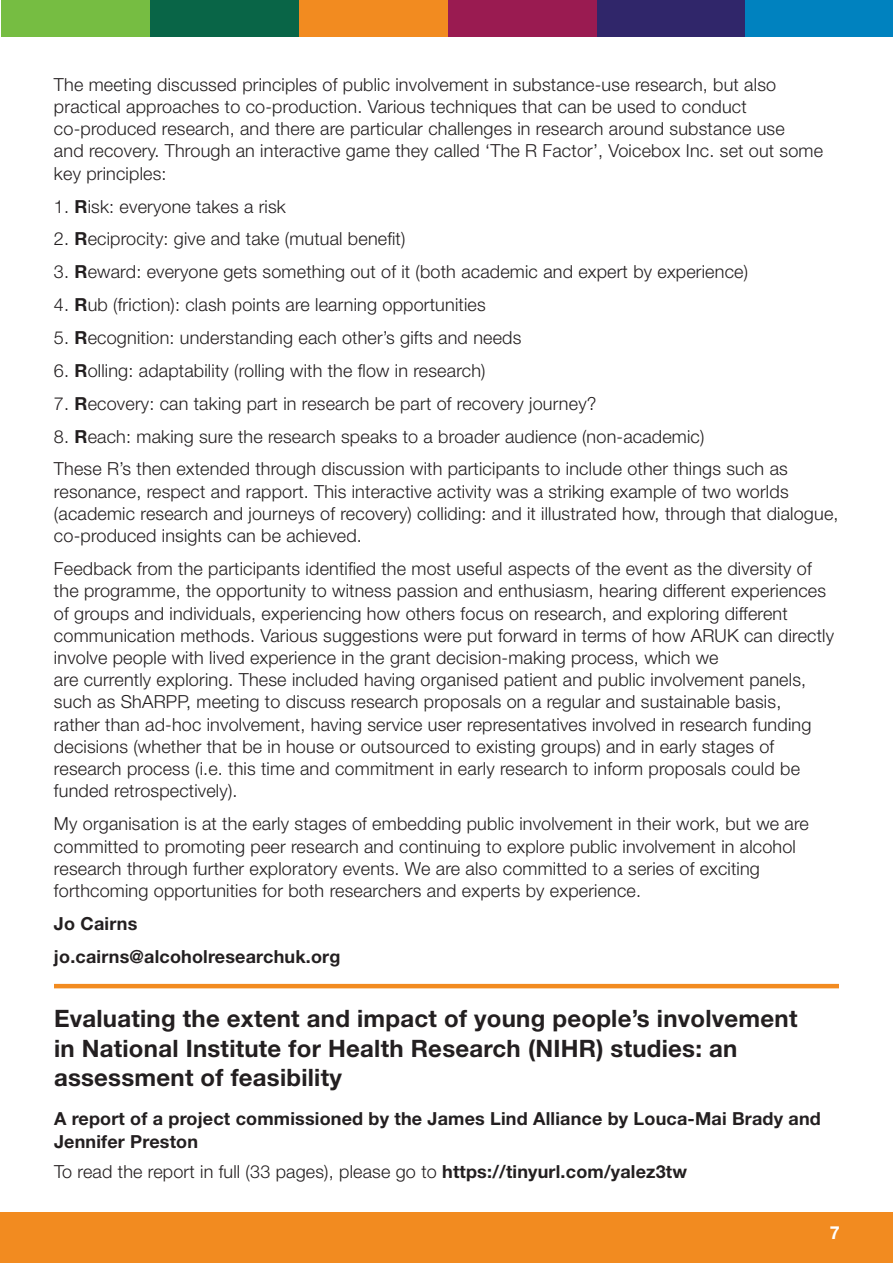
<style>
.page{position:relative;width:893px;height:1263px;background:#fff}
.page>*{position:absolute;margin:0;border:0;box-sizing:border-box;transform-origin:0 0}
.t1{font:700 24px/29.4px "Helvetica Neue LT Std";letter-spacing:.01em;color:#231f20}
.t2{font:300 18px/22.2px "Helvetica Neue LT Std";letter-spacing:.01em;color:#231f20}
.t3{font:700 18px/32.8px "Helvetica Neue LT Std";letter-spacing:.01em;color:#231f20}
.t4{font:700 18px "Helvetica Neue LT Std";color:#fff}
.s1{font-weight:700}
</style>
<div class="page">
<div style="left:1px;top:0;width:149px;height:37px;background:#76bd42"></div>
<div style="left:150px;top:0;width:149px;height:37px;background:#096547"></div>
<div style="left:299px;top:0;width:149px;height:37px;background:#f28b20"></div>
<div style="left:448px;top:0;width:149px;height:37px;background:#9a1b51"></div>
<div style="left:597px;top:0;width:148px;height:37px;background:#30266a"></div>
<div style="left:745px;top:0;width:148px;height:37px;background:#0082bf"></div>
<hr style="left:0;top:0;width:1px;height:37px;background:#0082bf">
<div style="left:0;top:1213px;width:893px;height:50px;background:#f28b20"></div>
<hr style="left:54px;top:984px;width:785px;height:4px;background:#f28b20">
<p class="t2" style="left:54px;top:73px;width:771px">The meeting discussed principles of public involvement in substance-use research, but also practical approaches to co-production. Various techniques that can be used to conduct co-produced research, and there are particular challenges in research around substance use<br>and recovery. Through an interactive game they called ‘The R Factor’, Voicebox Inc. set out some key principles:</p>
<p class="t2" style="left:54px;top:195px;width:233px">1. <span class="s1">R</span>isk: everyone takes a risk</p>
<p class="t2" style="left:54px;top:227px;width:353px">2. <span class="s1">R</span>eciprocity: give and take (mutual benefit)</p>
<p class="t2" style="left:54px;top:260px;width:696px">3. <span class="s1">R</span>eward: everyone gets something out of it (both academic and expert by experience)</p>
<p class="t2" style="left:54px;top:293px;width:433px">4. <span class="s1">R</span>ub (friction): clash points are learning opportunities</p>
<p class="t2" style="left:54px;top:326px;width:469px">5. <span class="s1">R</span>ecognition: understanding each other’s gifts and needs</p>
<p class="t2" style="left:54px;top:359px;width:433px">6. <span class="s1">R</span>olling: adaptability (rolling with the flow in research)</p>
<p class="t2" style="left:54px;top:392px;width:544px">7. <span class="s1">R</span>ecovery: can taking part in research be part of recovery journey?</p>
<p class="t2" style="left:54px;top:419px;width:735px;line-height:32.8px">8. <span class="s1">R</span>each: making sure the research speaks to a broader audience (non-academic)<br>These R’s then extended through discussion with participants to include other things such as</p>
<p class="t2" style="left:54px;top:480px;width:786px">resonance, respect and rapport. This interactive activity was a striking example of two worlds (academic research and journeys of recovery) colliding: and it illustrated how, through that dialogue, co-produced insights can be achieved.</p>
<p class="t2" style="left:54px;top:557px;width:782px">Feedback from the participants identified the most useful aspects of the event as the diversity of the programme, the opportunity to witness passion and enthusiasm, hearing different experiences of groups and individuals, experiencing how others focus on research, and exploring different communication methods. Various suggestions were put forward in terms of how ARUK can directly involve people with lived experience in the grant decision-making process, which we<br>are currently exploring. These included having organised patient and public involvement panels, such as ShARPP, meeting to discuss research proposals on a regular and sustainable basis,<br>rather than ad-hoc involvement, having service user representatives involved in research funding decisions (whether that be in house or outsourced to existing groups) and in early stages of research process (i.e. this time and commitment in early research to inform proposals could be funded retrospectively).</p>
<p class="t2" style="left:54px;top:812px;width:756px">My organisation is at the early stages of embedding public involvement in their work, but we are committed to promoting peer research and continuing to explore public involvement in alcohol research through further exploratory events. We are also committed to a series of exciting forthcoming opportunities for both researchers and experts by experience.</p>
<p class="t3" style="left:54px;top:906px;width:288px">Jo Cairns jo.cairns@alcoholresearchuk.org</p>
<h1 class="t1" style="left:54px;top:1003px;width:745px">Evaluating the extent and impact of young people’s involvement in National Institute for Health Research (NIHR) studies: an assessment of feasibility</h1>
<p class="t3" style="left:54px;top:1107px;width:768px;line-height:22.2px">A report of a project commissioned by the James Lind Alliance by Louca-Mai Brady and<br>Jennifer Preston</p>
<p class="t2" style="left:54px;top:1160px;width:635px">To read the report in full (33 pages), please go to <span class="s1">https://tinyurl.com/yalez3tw</span></p>
<p class="t4" style="left:830px;top:1221px;width:12px">7</p>
</div>
